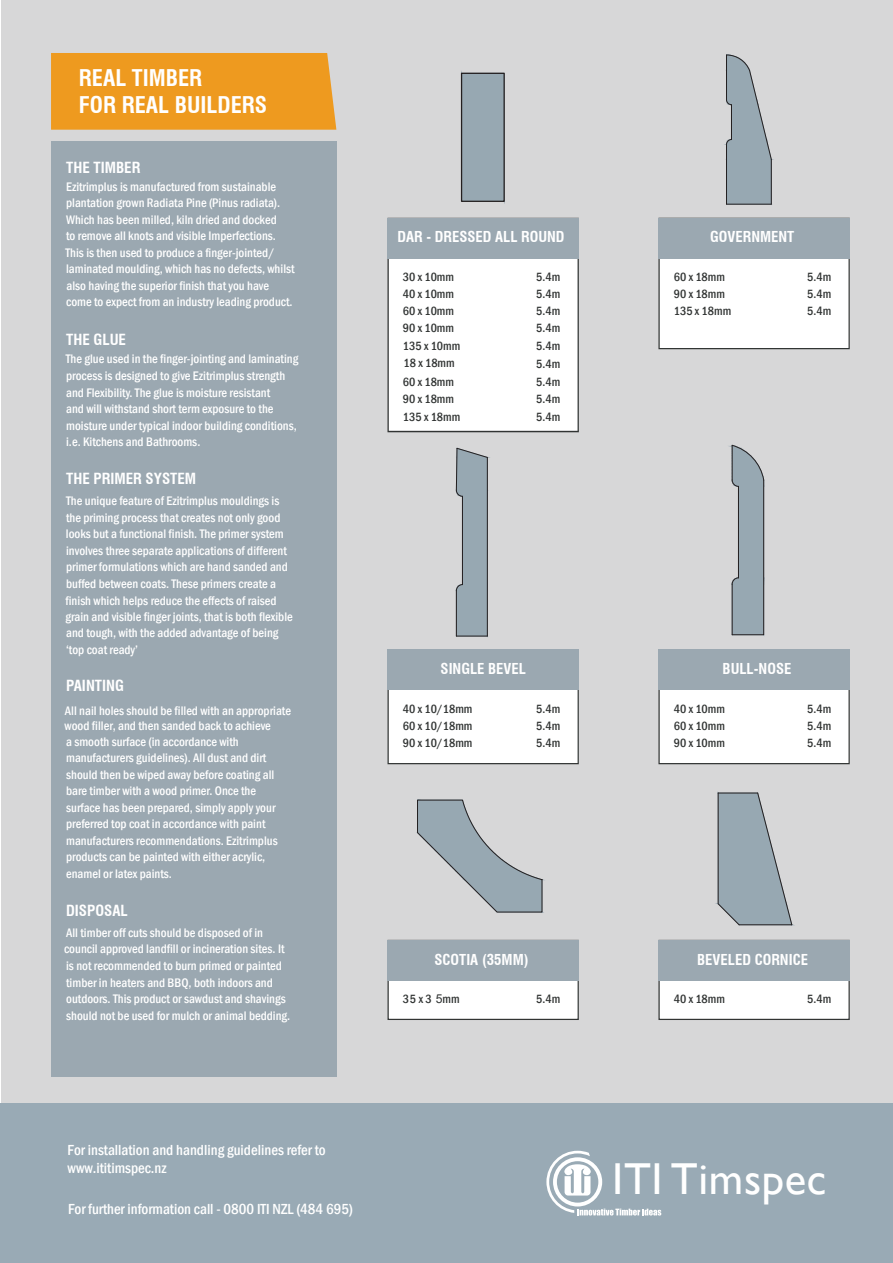
<style>
.page{position:relative;width:893px;height:1263px;background:#fff}
.page>*{position:absolute;margin:0;border:0;box-sizing:border-box;transform-origin:0 0}
.t1{font:44.7px "Gill Sans";letter-spacing:.015em;color:#fff}
.t2{font:700 condensed 22.5px/27px "Swiss 721 BT";color:#fff}
.t3{font:500 condensed 15px/18px "Franklin Gothic";color:#fff}
.t4{font:700 condensed 15px "Swiss 721 BT";color:#fff}
.t5{font:700 condensed 14.7px "Swiss 721 BT";color:#fff}
.t6{font:500 condensed 12.75px/16.5px "Franklin Gothic";color:#fff}
.t7{font:500 condensed 12.3px "Franklin Gothic";color:#313433}
.s1{font-family:"Arial";font-weight:400;font-stretch:normal}
</style>
<div class="page">
<div style="left:1px;top:0;width:892px;height:1263px;background:#d7d7d8"></div>
<svg style="left:455px;top:447px;width:33px;height:190px;background:#99a7af"></svg>
<hr style="left:462px;top:496px;width:1px;height:89px;background:#231f20">
<hr style="left:456px;top:636px;width:31px;height:1px;background:#231f20">
<svg style="left:731px;top:444px;width:34px;height:192px"></svg>
<hr style="left:732px;top:445px;width:1px;height:35px;background:#231f20">
<hr style="left:732px;top:584px;width:1px;height:51px;background:#231f20">
<svg style="left:417px;top:799px;width:126px;height:114px"></svg>
<svg style="left:717px;top:792px;width:76px;height:134px"></svg>
<svg style="left:726px;top:54px;width:46px;height:151px"></svg>
<div style="left:0;top:1103px;width:893px;height:160px;background:#99aab5"></div>
<div style="left:51px;top:53px;width:285px;height:77px;background:#ee9a1f"></div>
<div style="left:51px;top:141px;width:285px;height:936px;background:#9ba8b1"></div>
<div style="left:659px;top:218px;width:190px;height:131px;background:#fff"></div>
<div style="left:658px;top:218px;width:192px;height:131px;border:1px solid #313433"></div>
<div style="left:658px;top:218px;width:192px;height:40px;background:#9ba8b1"></div>
<div style="left:388px;top:650px;width:190px;height:114px;background:#fff"></div>
<div style="left:387px;top:649px;width:192px;height:115px;border:1px solid #313433"></div>
<div style="left:387px;top:649px;width:192px;height:41px;background:#9ba8b1"></div>
<div style="left:659px;top:650px;width:190px;height:114px;background:#fff"></div>
<div style="left:658px;top:649px;width:192px;height:115px;border:1px solid #313433"></div>
<div style="left:658px;top:649px;width:192px;height:41px;background:#9ba8b1"></div>
<div style="left:659px;top:940px;width:190px;height:79px;background:#fff"></div>
<div style="left:658px;top:940px;width:192px;height:80px;border:1px solid #313433"></div>
<div style="left:658px;top:940px;width:192px;height:40px;background:#9ba8b1"></div>
<div style="left:388px;top:940px;width:190px;height:79px;background:#fff"></div>
<div style="left:387px;top:940px;width:192px;height:80px;border:1px solid #313433"></div>
<div style="left:387px;top:940px;width:192px;height:40px;background:#9ba8b1"></div>
<div style="left:388px;top:218px;width:190px;height:212px;background:#fff"></div>
<div style="left:387px;top:218px;width:192px;height:214px;border:1px solid #313433"></div>
<div style="left:387px;top:218px;width:192px;height:40px;background:#9ba8b1"></div>
<div style="left:463px;top:75px;width:40px;height:125px;background:#97a8b2"></div>
<div style="left:461px;top:73px;width:44px;height:129px;border:1px solid #231f20"></div>
<svg style="left:546px;top:1151px;width:115px;height:64px"></svg>
<h2 class="t2" style="left:79px;top:64px;width:190px">REAL TIMBER<br>FOR REAL BUILDERS</h2>
<p class="t4" style="left:66px;top:158px;width:76px">THE TIMBER</p>
<p class="t6" style="left:66px;top:178px;width:216px">Ezitrimplus is manufactured from sustainable plantation grown Radiata Pine (Pinus radiata).<br>Which has been milled, kiln dried and docked to remove all knots and visible Imperfections.</p>
<p class="t6" style="left:66px;top:261px;width:230px">laminated moulding, which has no defects, whilst</p>
<p class="t6" style="left:66px;top:294px;width:228px">come to expect from an industry leading product.</p>
<p class="t6" style="left:66px;top:245px;width:210px">This is then used to produce a finger-jointed/</p>
<p class="t6" style="left:67px;top:278px;width:204px">also having the superior finish that you have</p>
<p class="t4" style="left:66px;top:331px;width:61px">THE GLUE</p>
<p class="t6" style="left:66px;top:368px;width:232px">process is designed to give Ezitrimplus strength and Flexibility. The glue is moisture resistant<br>and will withstand short term exposure to the moisture under typical indoor building conditions, i.e. Kitchens and Bathrooms.</p>
<p class="t4" style="left:66px;top:470px;width:132px">THE PRIMER SYSTEM</p>
<p class="t6" style="left:66px;top:492px;width:216px">The unique feature of Ezitrimplus mouldings is the priming process that creates not only good</p>
<p class="t6" style="left:66px;top:542px;width:223px;text-align:justify">involves three separate applications of different primer formulations which are hand sanded and buffed between coats. These primers create a</p>
<p class="t6" style="left:66px;top:624px;width:214px">and tough, with the added advantage of being ‘top coat ready’</p>
<p class="t4" style="left:66px;top:677px;width:59px">PAINTING</p>
<p class="t6" style="left:66px;top:351px;width:234px">The glue used in the finger-jointing and laminating</p>
<p class="t6" style="left:66px;top:525px;width:219px">looks but a functional finish. The primer system</p>
<p class="t6" style="left:65px;top:593px;width:229px;line-height:15.6px">finish which helps reduce the effects of raised grain and visible finger joints, that is both flexible</p>
<p class="t6" style="left:65px;top:702px;width:228px;line-height:15.8px">All nail holes should be filled with an appropriate wood filler, and then sanded back to achieve</p>
<p class="t6" style="left:66px;top:733px;width:213px">a smooth surface (in accordance with manufacturers guidelines). All dust and dirt should then be wiped away before coating all bare timber with a wood primer. Once the surface has been prepared, simply apply your preferred top coat in accordance with paint manufacturers recommendations. Ezitrimplus products can be painted with either acrylic, enamel or latex paints.</p>
<p class="t4" style="left:66px;top:901px;width:63px">DISPOSAL</p>
<p class="t6" style="left:66px;top:924px;width:198px">All timber off cuts should be disposed of in</p>
<p class="t6" style="left:66px;top:957px;width:226px">is not recommended to burn primed or painted timber in heaters and BBQ, both indoors and outdoors. This product or sawdust and shavings should not be used for mulch or animal bedding.</p>
<p class="t6" style="left:64px;top:941px;width:222px">council approved landfill or incineration sites. It</p>
<p class="t5" style="left:397px;top:227px;width:169px">DAR - DRESSED ALL ROUND</p>
<p class="t5" style="left:710px;top:227px;width:86px">GOVERNMENT</p>
<p class="t7" style="left:403px;top:269px;width:53px">30 x 10mm</p>
<p class="t7" style="left:536px;top:269px;width:26px">5.4m</p>
<p class="t7" style="left:403px;top:286px;width:53px">40 x 10mm</p>
<p class="t7" style="left:536px;top:286px;width:26px">5.4m</p>
<p class="t7" style="left:403px;top:303px;width:53px">60 x 10mm</p>
<p class="t7" style="left:536px;top:303px;width:26px">5.4m</p>
<p class="t7" style="left:403px;top:320px;width:53px">90 x 10mm</p>
<p class="t7" style="left:536px;top:320px;width:26px">5.4m</p>
<p class="t7" style="left:403px;top:337px;width:59px">135 x 10mm</p>
<p class="t7" style="left:536px;top:337px;width:26px">5.4m</p>
<p class="t7" style="left:403px;top:374px;width:53px">60 x 18mm</p>
<p class="t7" style="left:536px;top:374px;width:26px">5.4m</p>
<p class="t7" style="left:403px;top:391px;width:53px">90 x 18mm</p>
<p class="t7" style="left:536px;top:391px;width:26px">5.4m</p>
<p class="t7" style="left:403px;top:408px;width:59px">135 x 18mm</p>
<p class="t7" style="left:536px;top:408px;width:26px">5.4m</p>
<p class="t7" style="left:404px;top:355px;width:53px">18 x 18mm</p>
<p class="t7" style="left:536px;top:355px;width:26px">5.4m</p>
<p class="t5" style="left:441px;top:660px;width:87px">SINGLE BEVEL</p>
<p class="t7" style="left:403px;top:700px;width:71px">40 x 10/18mm</p>
<p class="t7" style="left:536px;top:700px;width:26px">5.4m</p>
<p class="t7" style="left:403px;top:718px;width:71px">60 x 10/18mm</p>
<p class="t7" style="left:536px;top:718px;width:26px">5.4m</p>
<p class="t7" style="left:403px;top:735px;width:71px">90 x 10/18mm</p>
<p class="t7" style="left:536px;top:735px;width:26px">5.4m</p>
<p class="t5" style="left:434px;top:950px;width:96px">SCOTIA (35MM)</p>
<p class="t7" style="left:403px;top:991px;width:58px">35 x 3 <span class="s1">5</span>mm</p>
<p class="t7" style="left:536px;top:991px;width:26px">5.4m</p>
<p class="t7" style="left:674px;top:269px;width:53px">60 x 18mm</p>
<p class="t7" style="left:807px;top:269px;width:26px">5.4m</p>
<p class="t7" style="left:674px;top:286px;width:53px">90 x 18mm</p>
<p class="t7" style="left:807px;top:286px;width:26px">5.4m</p>
<p class="t7" style="left:674px;top:303px;width:59px">135 x 18mm</p>
<p class="t7" style="left:807px;top:303px;width:26px">5.4m</p>
<p class="t5" style="left:723px;top:660px;width:70px">BULL-NOSE</p>
<p class="t7" style="left:674px;top:700px;width:53px">40 x 10mm</p>
<p class="t7" style="left:807px;top:700px;width:26px">5.4m</p>
<p class="t7" style="left:674px;top:718px;width:53px">60 x 10mm</p>
<p class="t7" style="left:807px;top:718px;width:26px">5.4m</p>
<p class="t7" style="left:674px;top:735px;width:53px">90 x 10mm</p>
<p class="t7" style="left:807px;top:735px;width:26px">5.4m</p>
<p class="t5" style="left:697px;top:950px;width:112px">BEVELED CORNICE</p>
<p class="t7" style="left:674px;top:991px;width:53px">40 x 18mm</p>
<p class="t7" style="left:807px;top:991px;width:26px">5.4m</p>
<p class="t3" style="left:68px;top:1141px;width:260px">For installation and handling guidelines refer to www.ititimspec.nz</p>
<p class="t3" style="left:68px;top:1200px;width:286px">For further information call - 0800 ITI NZL (484 695)</p>
<h1 class="t1" style="left:612px;top:1153px;width:216px">ITI Timspec</h1>
</div>
